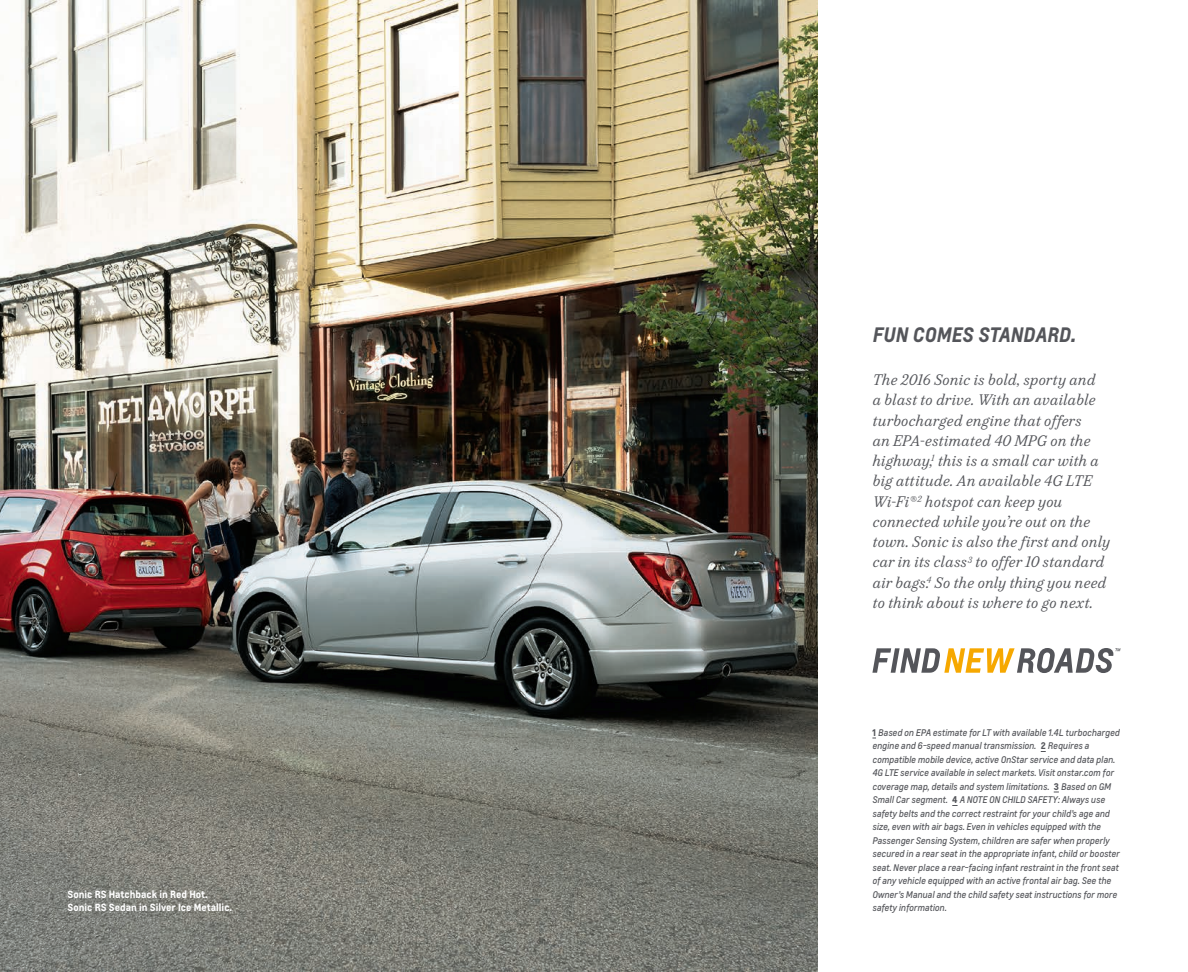
<style>
.page{position:relative;width:1188px;height:972px;background:#fff}
.page>*{position:absolute;margin:0;border:0;box-sizing:border-box;transform-origin:0 0}
.t1{font:italic 700 19.5px "Louis";color:#54555a}
.t2{font:italic 14.25px/20.2px "Durant";letter-spacing:.025em;color:#54555a}
.t3{font:700 9.75px/13.5px "Louis";color:#fff}
.t4{font:italic 9px/13.5px "Louis";letter-spacing:-.005em;color:#54555a}
.s1{font-weight:700;font-style:normal}
</style>
<div class="page">
<img style="left:0;top:0;width:818px;height:972px">
<svg style="left:872px;top:648px;width:248px;height:25px"></svg>
<p class="t3" style="left:68px;top:887px;width:166px">Sonic RS Hatchback in Red Hot.<br>Sonic RS Sedan in Silver Ice Metallic.</p>
<h1 class="t1" style="left:872px;top:321px;width:205px">FUN COMES STANDARD.</h1>
<p class="t2" style="left:872px;top:370px;width:239px">The 2016 Sonic is bold, sporty and<br>a blast to drive. With an available turbocharged engine that offers<br>an EPA-estimated 40 MPG on the highway,<sup>1</sup> this is a small car with a big attitude. An available 4G LTE Wi-Fi®<sup>2</sup> hotspot can keep you connected while you’re out on the town. Sonic is also the first and only car in its class<sup>3</sup> to offer 10 standard air bags.<sup>4</sup> So the only thing you need to think about is where to go next.</p>
<p class="t4" style="left:872px;top:726px;width:249px"><span class="s1">1</span> Based on EPA estimate for LT with available 1.4L turbocharged engine and 6-speed manual transmission. <span class="s1">2</span> Requires a compatible mobile device, active OnStar service and data plan.<br>4G LTE service available in select markets. Visit onstar.com for coverage map, details and system limitations. <span class="s1">3</span> Based on GM Small Car segment. <span class="s1">4</span> A NOTE ON CHILD SAFETY: Always use safety belts and the correct restraint for your child’s age and size, even with air bags. Even in vehicles equipped with the Passenger Sensing System, children are safer when properly secured in a rear seat in the appropriate infant, child or booster seat. Never place a rear-facing infant restraint in the front seat of any vehicle equipped with an active frontal air bag. See the Owner’s Manual and the child safety seat instructions for more safety information.</p>
</div>
